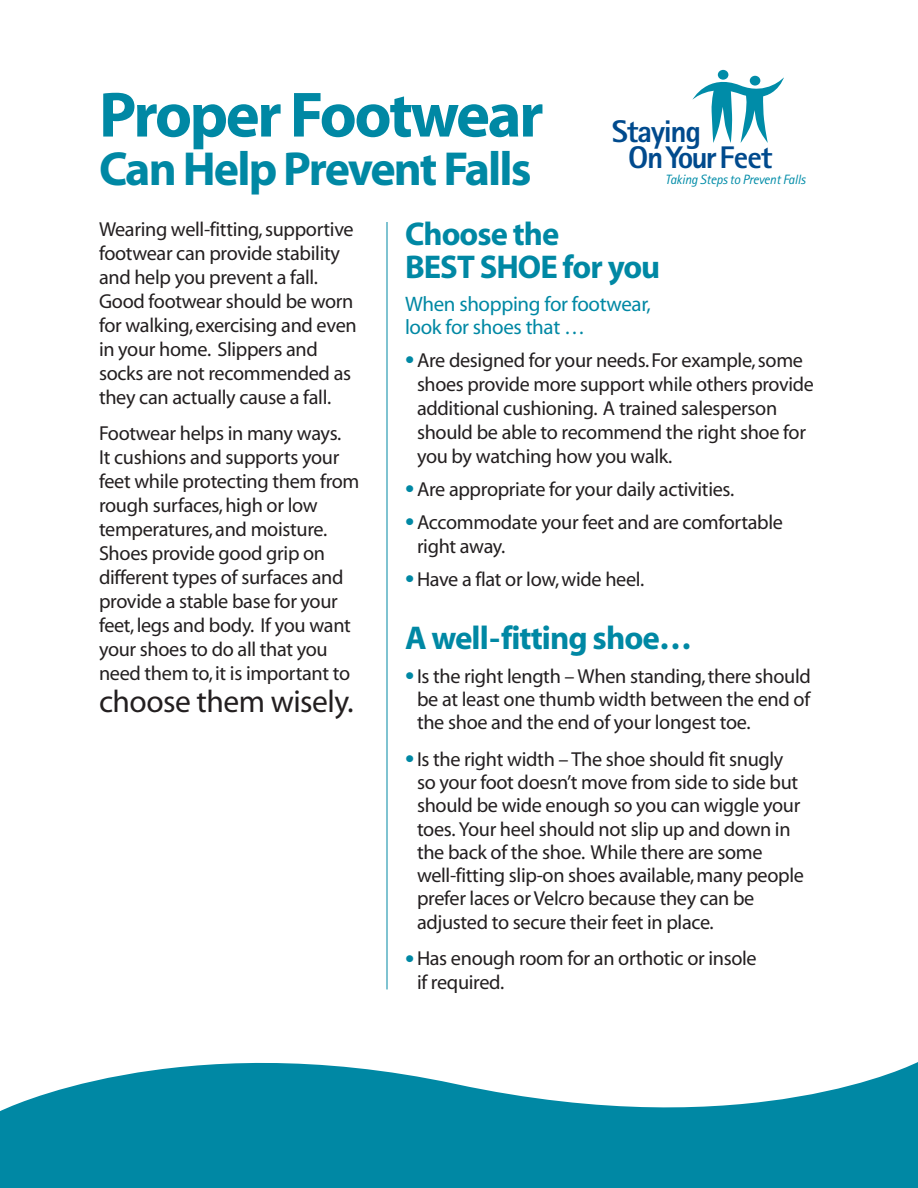
<style>
.page{position:relative;width:918px;height:1188px;background:#fff}
.page>*{position:absolute;margin:0;border:0;box-sizing:border-box;transform-origin:0 0}
.t1{font:700 64.5px "Myriad";letter-spacing:-.04em;color:#0088a4}
.t2{font:700 48px "Myriad";letter-spacing:-.04em;color:#0088a4}
.t3{font:700 33px/33px "Myriad";letter-spacing:-.03em;color:#0088a4}
.t4{font:31.5px "Myriad";letter-spacing:-.015em;color:#231f20}
.t5{font:800 31.35px/26.2px "Rotis Sans Serif";letter-spacing:-.04em;color:#004a8d}
.t6{font:21px/22.5px "Myriad";letter-spacing:-.015em;color:#0088a4}
.t7{font:20.25px/24px "Myriad";letter-spacing:-.015em;color:#231f20}
.t8{font:italic 13.5px "Rotis Sans Serif";letter-spacing:-.02em;color:#008ca8}
.s1{font-size:33px;color:#0088a4}
</style>
<div class="page">
<svg style="left:0;top:1062px;width:918px;height:126px;fill:#0088a4"></svg>
<svg style="left:718px;top:70px;width:10px;height:10px"></svg>
<svg style="left:692px;top:72px;width:92px;height:71px"></svg>
<hr style="left:387px;top:222px;width:1px;height:767px;background:#0088a4">
<h1 class="t1" style="left:99px;top:91px;width:446px">Proper Footwear</h1>
<h2 class="t2" style="left:99px;top:150px;width:434px">Can Help Prevent Falls</h2>
<h3 class="t3" style="left:405px;top:220px;width:257px">Choose the<br>BEST SHOE for you</h3>
<p class="t6" style="left:405px;top:295px;width:247px">When shopping for footwear, look for shoes that …</p>
<p class="t7" style="left:417px;top:350px;width:398px;text-indent:-12px"><span class="s1">•</span>Are designed for your needs. For example, some shoes provide more support while others provide additional cushioning. A trained salesperson should be able to recommend the right shoe for you by watching how you walk.</p>
<p class="t7" style="left:405px;top:479px;width:331px"><span class="s1">•</span>Are appropriate for your daily activities.</p>
<p class="t7" style="left:417px;top:512px;width:367px;text-indent:-12px"><span class="s1">•</span>Accommodate your feet and are comfortable right away.</p>
<p class="t7" style="left:405px;top:569px;width:241px"><span class="s1">•</span>Have a flat or low, wide heel.</p>
<h3 class="t3" style="left:405px;top:624px;width:289px">A well-fitting shoe…</h3>
<p class="t7" style="left:417px;top:666px;width:395px;line-height:23.2px;text-align:justify;text-indent:-12px"><span class="s1">•</span>Is the right length – When standing, there should be at least one thumb width between the end of the shoe and the end of your longest toe.</p>
<p class="t7" style="left:417px;top:749px;width:389px;line-height:23.2px;text-indent:-12px"><span class="s1">•</span>Is the right width – The shoe should fit snugly so your foot doesn’t move from side to side but should be wide enough so you can wiggle your toes. Your heel should not slip up and down in the back of the shoe. While there are some well-fitting slip-on shoes available, many people prefer laces or Velcro because they can be adjusted to secure their feet in place.</p>
<p class="t7" style="left:417px;top:949px;width:341px;line-height:23.2px;text-indent:-12px"><span class="s1">•</span>Has enough room for an orthotic or insole if required.</p>
<h3 class="t5" style="left:628px;top:122px;width:146px;text-indent:-16px">Staying<br>On Your Feet</h3>
<p class="t8" style="left:665px;top:175px;width:142px">Taking Steps to Prevent Falls</p>
<p class="t7" style="left:99px;top:219px;width:259px">Wearing well-fitting, supportive footwear can provide stability and help you prevent a fall.<br>Good footwear should be worn for walking, exercising and even in your home. Slippers and socks are not recommended as they can actually cause a fall.</p>
<p class="t7" style="left:99px;top:423px;width:262px">Footwear helps in many ways.<br>It cushions and supports your feet while protecting them from rough surfaces, high or low temperatures, and moisture.<br>Shoes provide good grip on different types of surfaces and provide a stable base for your feet, legs and body. If you want your shoes to do all that you need them to, it is important to</p>
<h3 class="t4" style="left:99px;top:690px;width:256px">choose them wisely.</h3>
</div>
